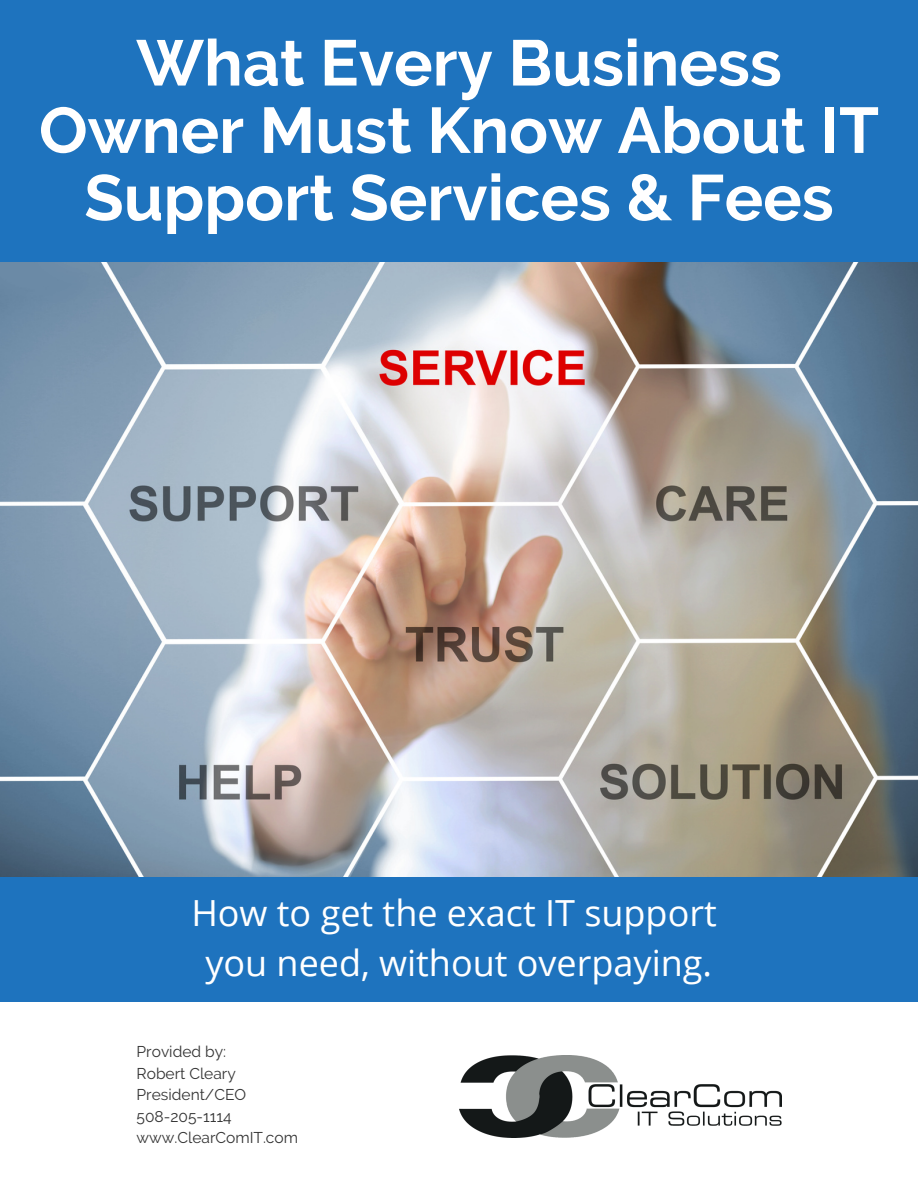
<style>
.page{position:relative;width:918px;height:1188px;background:#fff}
.page>*{position:absolute;margin:0;border:0;box-sizing:border-box;transform-origin:0 0}
.t1{font:700 64.35px/67.3px "Raleway";color:#fff;text-align:center}
.t2{font:36px "Open Sans";color:#fff}
.t3{font:15.6px "Raleway";color:#333}
</style>
<div class="page">
<img style="left:459px;top:1055px;width:323px;height:82px">
<div style="left:0;top:0;width:918px;height:263px;background:#1e73be"></div>
<div style="left:0;top:875px;width:918px;height:127px;background:#1e73be"></div>
<img style="left:0;top:263px;width:918px;height:613px">
<p class="t1" style="left:39px;top:29px;width:842px">What Every Business<br>Owner Must Know About IT<br>Support Services &amp; Fees</p>
<p class="t2" style="left:191px;top:888px;width:527px">How to get the exact IT support</p>
<p class="t2" style="left:205px;top:937px;width:508px">you need, without overpaying.</p>
<p class="t3" style="left:137px;top:1043px;width:91px">Provided by:</p>
<p class="t3" style="left:137px;top:1064px;width:101px">Robert Cleary</p>
<p class="t3" style="left:137px;top:1085px;width:111px">President/CEO</p>
<p class="t3" style="left:137px;top:1107px;width:96px">508-205-1114</p>
<p class="t3" style="left:137px;top:1128px;width:163px">www.ClearComIT.com</p>
</div>
